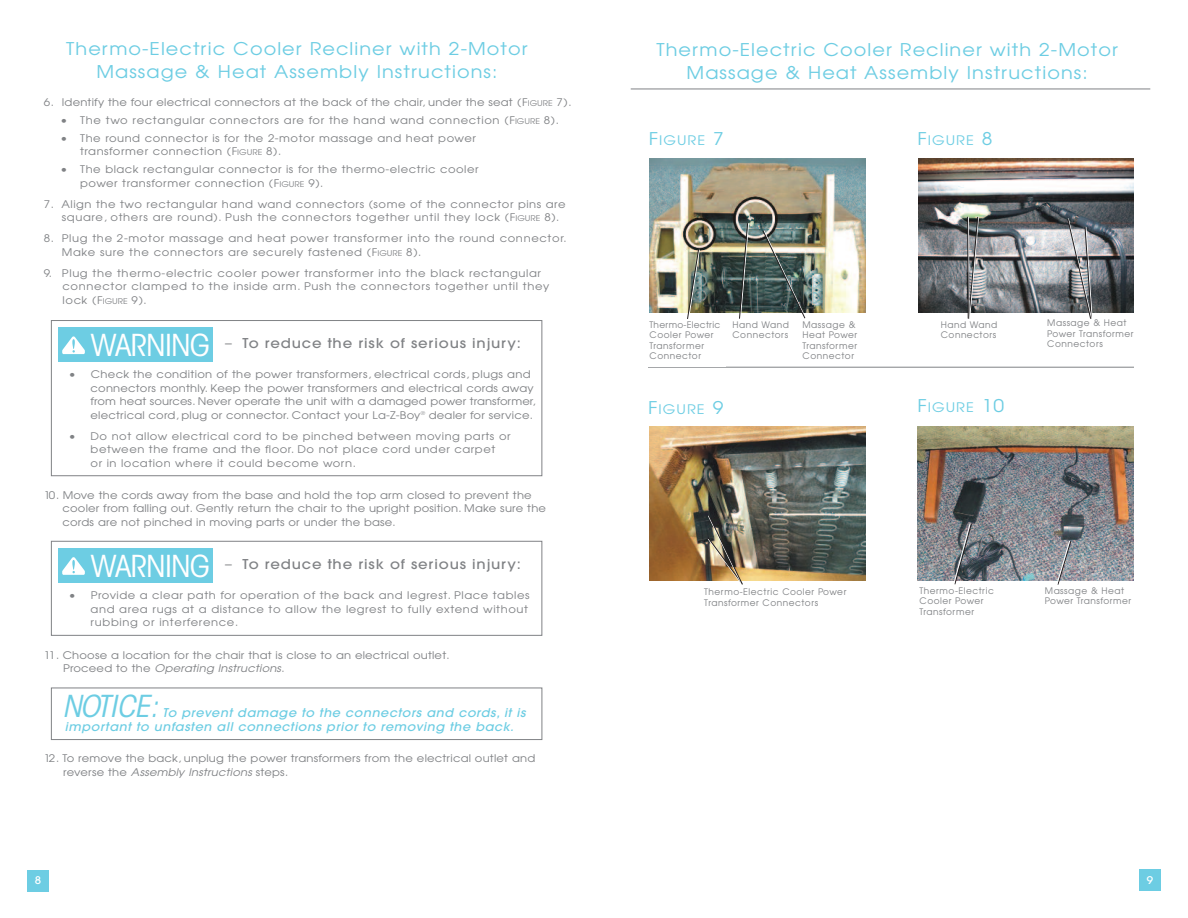
<style>
.page{position:relative;width:1188px;height:918px;background:#fff}
.page>*{position:absolute;margin:0;border:0;box-sizing:border-box;transform-origin:0 0}
.t1{font:30px "ITC Avant Garde MM.325.wt.450.wd";letter-spacing:-.025em;color:#fff;scale:1.1 1}
.t2{font:30px "ITC Avant Garde MM Oblique.325.wt.450.wd";color:#6dcde3;scale:1.07 1}
.t3{font:17.55px/22.5px "Avant Garde";letter-spacing:.055em;color:#6dcde3;text-align:center;scale:1.1 1}
.t4{font:500 13.5px "Avant Garde";letter-spacing:.055em;color:#808285;scale:1.1 1}
.t5{font:13.2px "Avant Garde";letter-spacing:.075em;color:#6dcde3;scale:1.1 1}
.t6{font:italic 500 12px/13.5px "Avant Garde";letter-spacing:.045em;color:#6dcde3;scale:1.07 1}
.t7{font:10.5px/13.5px "Avant Garde";letter-spacing:.045em;color:#808285;scale:1.1 1}
.t8{font:10.5px/13.5px "Avant Garde";letter-spacing:.015em;color:#808285;scale:1.1 1}
.t9{font:500 10.5px "Avant Garde";color:#fff;scale:1.1 1}
.t10{font:9px/10.5px "Avant Garde";letter-spacing:.055em;color:#808285}
.s1{font-size:7.8px}
.s2{font-weight:400}
.s3{font-style:italic}
.s4{font-size:17.55px}
</style>
<div class="page">
<div style="left:51px;top:688px;width:491px;height:52px;border:1px solid #808285"></div>
<div style="left:51px;top:320px;width:491px;height:156px;border:1px solid #808285"></div>
<div style="left:1139px;top:869px;width:22px;height:22px;background:#6dcde3"></div>
<div style="left:27px;top:870px;width:22px;height:21px;background:#6dcde3"></div>
<div style="left:58px;top:328px;width:155px;height:34px;background:#6dcde3"></div>
<svg style="left:62px;top:336px;width:23px;height:18px"></svg>
<div style="left:51px;top:541px;width:491px;height:95px;border:1px solid #808285"></div>
<div style="left:58px;top:549px;width:155px;height:34px;background:#6dcde3"></div>
<svg style="left:62px;top:557px;width:23px;height:18px"></svg>
<hr style="left:631px;top:89px;width:519px;height:1px;background:#808285">
<hr style="left:648px;top:367px;width:486px;height:1px;background:#808285">
<img style="left:650px;top:158px;width:216px;height:154px">
<img style="left:918px;top:159px;width:216px;height:154px">
<svg style="left:687px;top:249px;width:13px;height:70px"></svg>
<img style="left:649px;top:426px;width:216px;height:154px">
<img style="left:917px;top:426px;width:216px;height:154px">
<img style="left:707px;top:514px;width:36px;height:71px">
<svg style="left:739px;top:222px;width:10px;height:97px"></svg>
<img style="left:762px;top:201px;width:84px;height:118px">
<svg style="left:967px;top:216px;width:12px;height:103px"></svg>
<svg style="left:1067px;top:217px;width:26px;height:102px;background:#8d8f93"></svg>
<svg style="left:1056px;top:540px;width:16px;height:45px"></svg>
<svg style="left:953px;top:523px;width:19px;height:62px"></svg>
<h2 class="t3" style="left:66px;top:38px;width:421px">Thermo-Electric Cooler Recliner with 2-Motor<br>Massage &amp; Heat Assembly Instructions:</h2>
<p class="t8" style="left:44px;top:95px;width:481px">6. Identify the four electrical connectors at the back of the chair, under the seat (F<span class="s1">IGURE</span> 7).</p>
<p class="t7" style="left:60px;top:113px;width:455px">• The two rectangular connectors are for the hand wand connection (F<span class="s1">IGURE</span> 8).</p>
<p class="t7" style="left:80px;top:131px;width:361px;text-indent:-20px">• The round connector is for the 2-motor massage and heat power transformer connection (F<span class="s1">IGURE</span> 8).</p>
<p class="t7" style="left:80px;top:163px;width:364px;text-indent:-20px">• The black rectangular connector is for the thermo-electric cooler power transformer connection (F<span class="s1">IGURE</span> 9).</p>
<p class="t7" style="left:62px;top:197px;width:460px;text-indent:-18px">7. Align the two rectangular hand wand connectors (some of the connector pins are square, others are round). Push the connectors together until they lock (F<span class="s1">IGURE</span> 8).</p>
<p class="t7" style="left:62px;top:232px;width:461px;text-indent:-18px">8. Plug the 2-motor massage and heat power transformer into the round connector.<br>Make sure the connectors are securely fastened (F<span class="s1">IGURE</span> 8).</p>
<p class="t7" style="left:63px;top:266px;width:444px;text-indent:-19px">9. Plug the thermo-electric cooler power transformer into the black rectangular connector clamped to the inside arm. Push the connectors together until they lock (F<span class="s1">IGURE</span> 9).</p>
<h1 class="t1" style="left:91px;top:334px;width:110px">WARNING</h1>
<p class="t4" style="left:225px;top:338px;width:270px"><span class="s2">–</span> To reduce the risk of serious injury:</p>
<p class="t8" style="left:91px;top:368px;width:406px;text-indent:-22px">• Check the condition of the power transformers, electrical cords, plugs and connectors monthly. Keep the power transformers and electrical cords away from heat sources. Never operate the unit with a damaged power transformer, electrical cord, plug or connector. Contact your La-Z-Boy<sup>®</sup> dealer for service.</p>
<p class="t7" style="left:91px;top:429px;width:383px;text-indent:-22px">• Do not allow electrical cord to be pinched between moving parts or between the frame and the floor. Do not place cord under carpet<br>or in location where it could become worn.</p>
<p class="t8" style="left:63px;top:488px;width:441px;text-indent:-19px">10. Move the cords away from the base and hold the top arm closed to prevent the cooler from falling out. Gently return the chair to the upright position. Make sure the cords are not pinched in moving parts or under the base.</p>
<p class="t4" style="left:225px;top:559px;width:270px"><span class="s2">–</span> To reduce the risk of serious injury:</p>
<p class="t7" style="left:91px;top:589px;width:401px;text-indent:-22px">• Provide a clear path for operation of the back and legrest. Place tables and area rugs at a distance to allow the legrest to fully extend without rubbing or interference.</p>
<h1 class="t1" style="left:91px;top:555px;width:110px">WARNING</h1>
<p class="t8" style="left:63px;top:648px;width:353px;text-indent:-19px">11. Choose a location for the chair that is close to an electrical outlet.<br>Proceed to the <span class="s3">Operating Instructions</span>.</p>
<h1 class="t2" style="left:63px;top:695px;width:91px">NOTICE:</h1>
<p class="t6" style="left:65px;top:707px;width:432px;text-indent:98px">To prevent damage to the connectors and cords, it is important to unfasten all connections prior to removing the back.</p>
<p class="t8" style="left:63px;top:752px;width:431px;text-indent:-19px">12. To remove the back, unplug the power transformers from the electrical outlet and reverse the <span class="s3">Assembly Instructions</span> steps.</p>
<h2 class="t3" style="left:656px;top:39px;width:421px">Thermo-Electric Cooler Recliner with 2-Motor<br>Massage &amp; Heat Assembly Instructions:</h2>
<p class="t5" style="left:649px;top:133px;width:70px"><span class="s4">F</span>IGURE <span class="s4">7</span></p>
<p class="t5" style="left:917px;top:133px;width:70px"><span class="s4">F</span>IGURE <span class="s4">8</span></p>
<p class="t10" style="left:650px;top:319px;width:72px">Thermo-Electric<br>Cooler Power<br>Transformer<br>Connector</p>
<p class="t10" style="left:733px;top:319px;width:58px">Hand Wand<br>Connectors</p>
<p class="t10" style="left:1047px;top:318px;width:88px">Massage &amp; Heat<br>Power Transformer<br>Connectors</p>
<p class="t10" style="left:803px;top:319px;width:56px">Massage &amp;<br>Heat Power<br>Transformer<br>Connector</p>
<p class="t10" style="left:941px;top:319px;width:58px">Hand Wand<br>Connectors</p>
<p class="t5" style="left:648px;top:401px;width:70px"><span class="s4">F</span>IGURE <span class="s4">9</span></p>
<p class="t5" style="left:917px;top:400px;width:81px"><span class="s4">F</span>IGURE <span class="s4">10</span></p>
<p class="t10" style="left:704px;top:587px;width:144px">Thermo-Electric Cooler Power<br>Transformer Connectors</p>
<p class="t10" style="left:920px;top:586px;width:76px">Thermo-Electric<br>Cooler Power<br>Transformer</p>
<p class="t10" style="left:1045px;top:586px;width:88px">Massage &amp; Heat<br>Power Transformer</p>
<p class="t9" style="left:35px;top:877px;width:7px">8</p>
<p class="t9" style="left:1147px;top:876px;width:7px">9</p>
</div>
